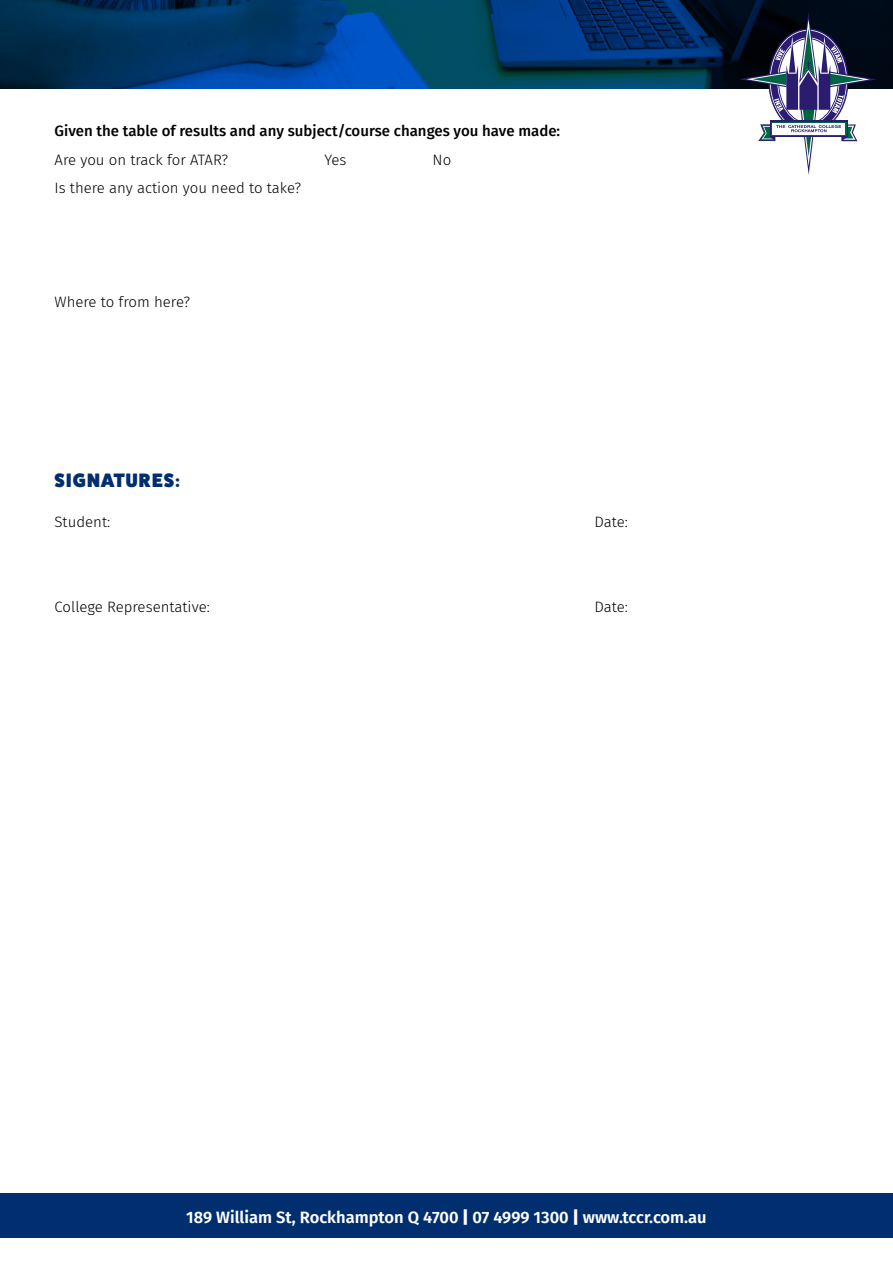
<style>
.page{position:relative;width:893px;height:1263px;background:#fff}
.page>*{position:absolute;margin:0;border:0;box-sizing:border-box;transform-origin:0 0}
.t1{font:800 19.5px "Fat Frank";letter-spacing:.06em;color:#002e6e}
.t2{font:600 16.5px "Fira Sans";color:#fff}
.t3{font:300 15px "Fira Sans";color:#000}
.t4{font:500 15px "Fira Sans";color:#000}
.s1{font-weight:900}
</style>
<div class="page">
<svg style="left:0;top:0;width:893px;height:88px;background:#003767"></svg>
<div style="left:0;top:1193px;width:893px;height:45px;background:#002e6e"></div>
<svg style="left:739px;top:12px;width:138px;height:162px"></svg>
<p class="t4" style="left:55px;top:119px;width:507px">Given the table of results and any subject/course changes you have made:</p>
<p class="t3" style="left:55px;top:149px;width:175px">Are you on track for ATAR?</p>
<p class="t3" style="left:325px;top:149px;width:24px">Yes</p>
<p class="t3" style="left:433px;top:149px;width:20px">No</p>
<p class="t3" style="left:55px;top:177px;width:248px">Is there any action you need to take?</p>
<p class="t3" style="left:55px;top:291px;width:137px">Where to from here?</p>
<h1 class="t1" style="left:55px;top:469px;width:127px">SIGNATURES:</h1>
<p class="t3" style="left:55px;top:511px;width:57px">Student:</p>
<p class="t3" style="left:595px;top:511px;width:35px">Date:</p>
<p class="t3" style="left:55px;top:596px;width:157px">College Representative:</p>
<p class="t3" style="left:595px;top:596px;width:35px">Date:</p>
<p class="t2" style="left:186px;top:1203px;width:522px">189 William St, Rockhampton Q 4700 <span class="s1">|</span> 07 4999 1300 <span class="s1">|</span> www.tccr.com.au</p>
</div>
